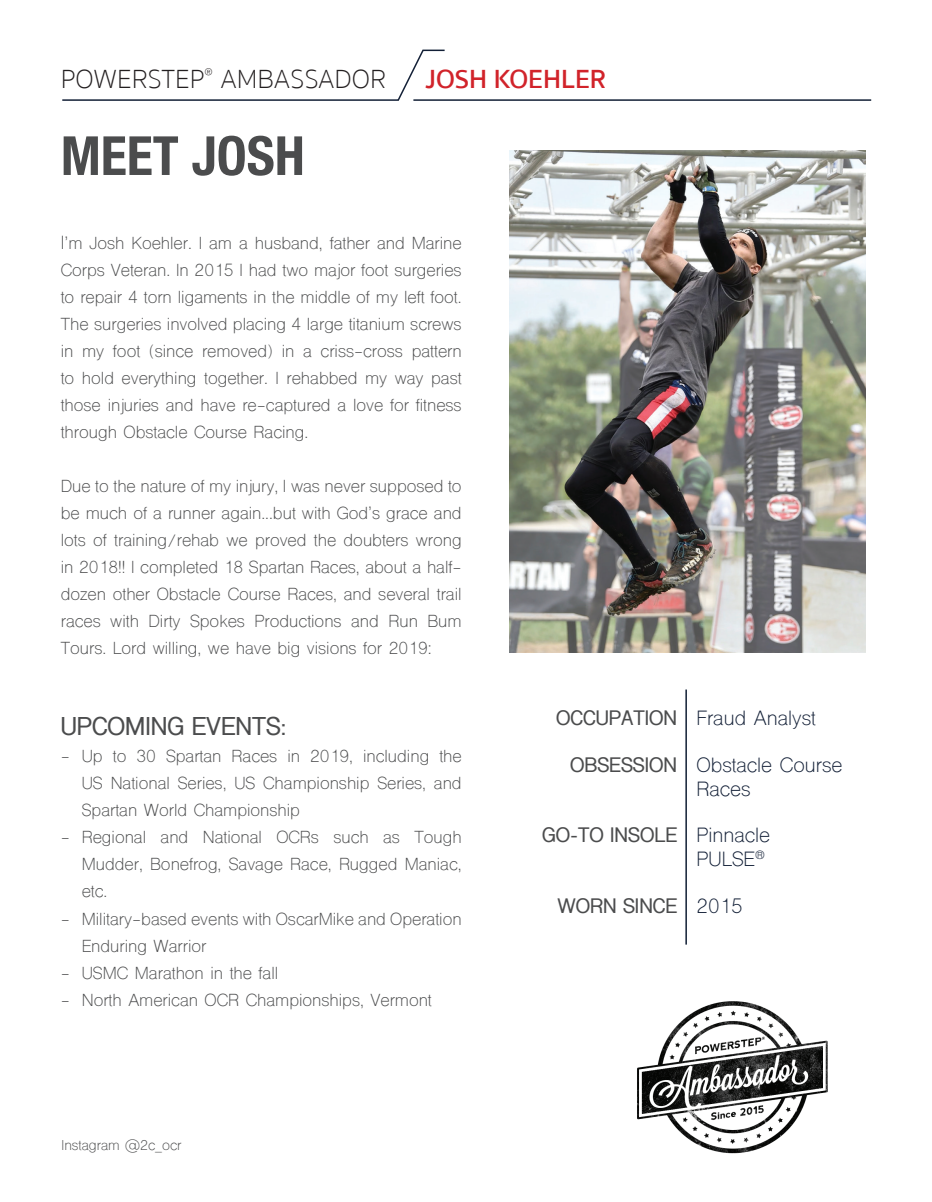
<style>
.page{position:relative;width:932px;height:1202px;background:#fff}
.page>*{position:absolute;margin:0;border:0;box-sizing:border-box;transform-origin:0 0}
.t1{font:700 condensed 54px "Helvetica Neue LT Std";color:#4b4c4d}
.t2{font:100 27px "Sukhumvit Set";color:#231f20}
.t3{font:600 27px "Sukhumvit Set";color:#d1232a}
.t4{font:700 24px "Shree Dev 0714";color:#4b4c4d}
.t5{font:19.5px/23.4px "Shree Dev 0714";color:#121f36}
.t6{font:700 19.5px "Shree Dev 0714";color:#4b4c4d}
.t7{font:16.5px/27px "Shree Dev 0714";color:#4b4c4d;text-align:justify}
.t8{font:13.5px "Shree Dev 0714";color:#4b4c4d}
.s1{font-size:18px}
</style>
<div class="page">
<svg style="left:62px;top:49px;width:383px;height:52px"></svg>
<hr style="left:413px;top:99px;width:458px;height:2px;background:#121f36">
<img style="left:637px;top:1001px;width:191px;height:153px">
<hr style="left:685px;top:689px;width:2px;height:255px;background:#111f35">
<img style="left:509px;top:150px;width:356px;height:503px">
<h2 class="t2" style="left:61px;top:60px;width:326px">POWERSTEP<sup>®</sup> AMBASSADOR</h2>
<h2 class="t3" style="left:425px;top:59px;width:182px">JOSH KOEHLER</h2>
<h1 class="t1" style="left:61px;top:123px;width:245px">MEET JOSH</h1>
<p class="t7" style="left:61px;top:232px;width:402px"><span class="s1">I</span>’m Josh Koehler. I am a husband, father and Marine Corps Veteran. In 2015 I had two major foot surgeries to repair 4 torn ligaments in the middle of my left foot.<br>The surgeries involved placing 4 large titanium screws in my foot (since removed) in a criss-cross pattern to hold everything together. I rehabbed my way past those injuries and have re-captured a love for fitness through Obstacle Course Racing.</p>
<p class="t7" style="left:61px;top:475px;width:402px">Due to the nature of my injury, I was never supposed to be much of a runner again...but with God’s grace and lots of training/rehab we proved the doubters wrong in 2018!! I completed 18 Spartan Races, about a half&shy;dozen other Obstacle Course Races, and several trail races with Dirty Spokes Productions and Run Bum Tours. Lord willing, we have big visions for 2019:</p>
<h3 class="t4" style="left:61px;top:713px;width:227px">UPCOMING EVENTS:</h3>
<p class="t7" style="left:82px;top:745px;width:381px;text-indent:-21px">- Up to 30 Spartan Races in 2019, including the US National Series, US Championship Series, and Spartan World Championship</p>
<p class="t7" style="left:82px;top:826px;width:381px;text-indent:-21px">- Regional and National OCRs such as Tough Mudder, Bonefrog, Savage Race, Rugged Maniac, etc.</p>
<p class="t7" style="left:82px;top:907px;width:381px;text-indent:-21px">- Military-based events with OscarMike and Operation<br>Enduring Warrior</p>
<p class="t7" style="left:61px;top:961px;width:219px">- USMC Marathon in the fall</p>
<p class="t7" style="left:61px;top:988px;width:372px">- North American OCR Championships, Vermont</p>
<p class="t6" style="left:556px;top:707px;width:122px">OCCUPATION</p>
<p class="t6" style="left:570px;top:754px;width:108px">OBSESSION</p>
<p class="t6" style="left:542px;top:824px;width:136px">GO-TO INSOLE</p>
<p class="t6" style="left:557px;top:894px;width:121px">WORN SINCE</p>
<p class="t5" style="left:696px;top:709px;width:121px">Fraud Analyst</p>
<p class="t5" style="left:696px;top:756px;width:147px">Obstacle Course<br>Races</p>
<p class="t5" style="left:696px;top:826px;width:75px">Pinnacle<br>PULSE<sup>®</sup></p>
<p class="t5" style="left:696px;top:896px;width:48px">2015</p>
<p class="t8" style="left:62px;top:1137px;width:121px">Instagram @2c_ocr</p>
</div>
